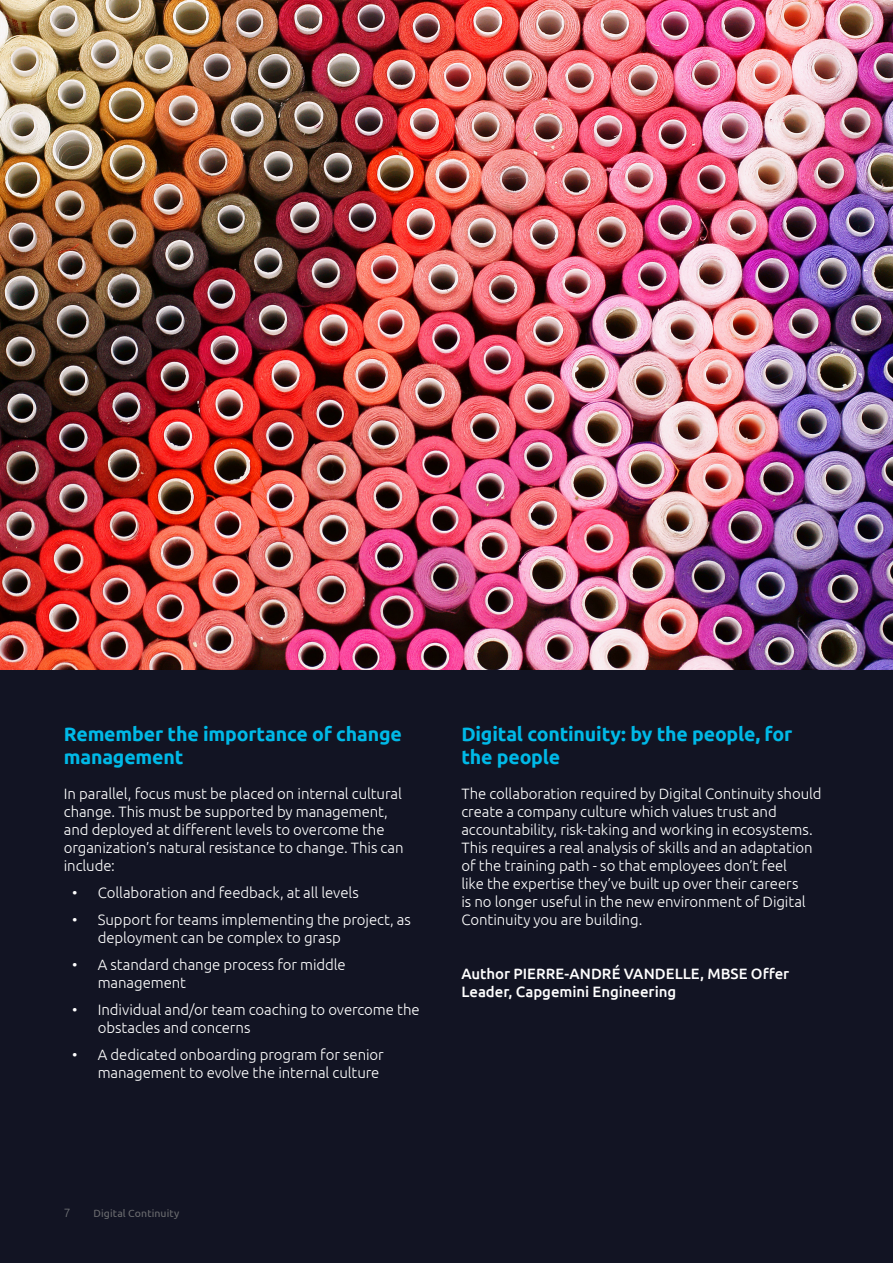
<style>
.page{position:relative;width:893px;height:1263px;background:#fff}
.page>*{position:absolute;margin:0;border:0;box-sizing:border-box;transform-origin:0 0}
.text{font:700 19.5px/23.4px "Ubuntu";letter-spacing:-.01em;color:#00b9e7}
.text_Blue{font:300 15px/18px "Ubuntu";letter-spacing:-.005em;color:#fff}
.text_Blue-2{font:500 15px/18px "Ubuntu";color:#fff}
.t1{font:300 12px "Ubuntu";color:#76787b}
.t2{font:10.5px "Ubuntu";letter-spacing:.01em;color:#6c6d70}
</style>
<div class="page">
<div style="left:0;top:547px;width:893px;height:716px;background:#121423"></div>
<img style="left:0;top:0;width:893px;height:670px">
<p class="text" style="left:64px;top:722px;width:339px">Remember the importance of change management</p>
<p class="text_Blue" style="left:64px;top:784px;width:341px">In parallel, focus must be placed on internal cultural change. This must be supported by management, and deployed at different levels to overcome the organization’s natural resistance to change. This can include:</p>
<p class="text_Blue" style="left:72px;top:883px;width:288px">• Collaboration and feedback, at all levels</p>
<p class="text_Blue" style="left:98px;top:910px;width:314px;text-indent:-26px">• Support for teams implementing the project, as deployment can be complex to grasp</p>
<p class="text_Blue" style="left:98px;top:955px;width:249px;text-indent:-26px">• A standard change process for middle management</p>
<p class="text_Blue" style="left:98px;top:1000px;width:323px;text-indent:-26px">• Individual and/or team coaching to overcome the obstacles and concerns</p>
<p class="text_Blue" style="left:72px;top:1045px;width:313px;text-align:right">• A dedicated onboarding program for senior management to evolve the internal culture</p>
<p class="text" style="left:461px;top:722px;width:333px">Digital continuity: by the people, for the people</p>
<p class="text_Blue" style="left:461px;top:784px;width:362px">The collaboration required by Digital Continuity should create a company culture which values trust and accountability, risk-taking and working in ecosystems.<br>This requires a real analysis of skills and an adaptation of the training path - so that employees don’t feel<br>like the expertise they’ve built up over their careers<br>is no longer useful in the new environment of Digital Continuity you are building.</p>
<p class="text_Blue-2" style="left:461px;top:964px;width:329px">Author PIERRE-ANDRÉ VANDELLE, MBSE Offer<br>Leader, Capgemini Engineering</p>
<p class="t1" style="left:64px;top:1205px;width:8px">7</p>
<p class="t2" style="left:94px;top:1207px;width:87px">Digital Continuity</p>
</div>
